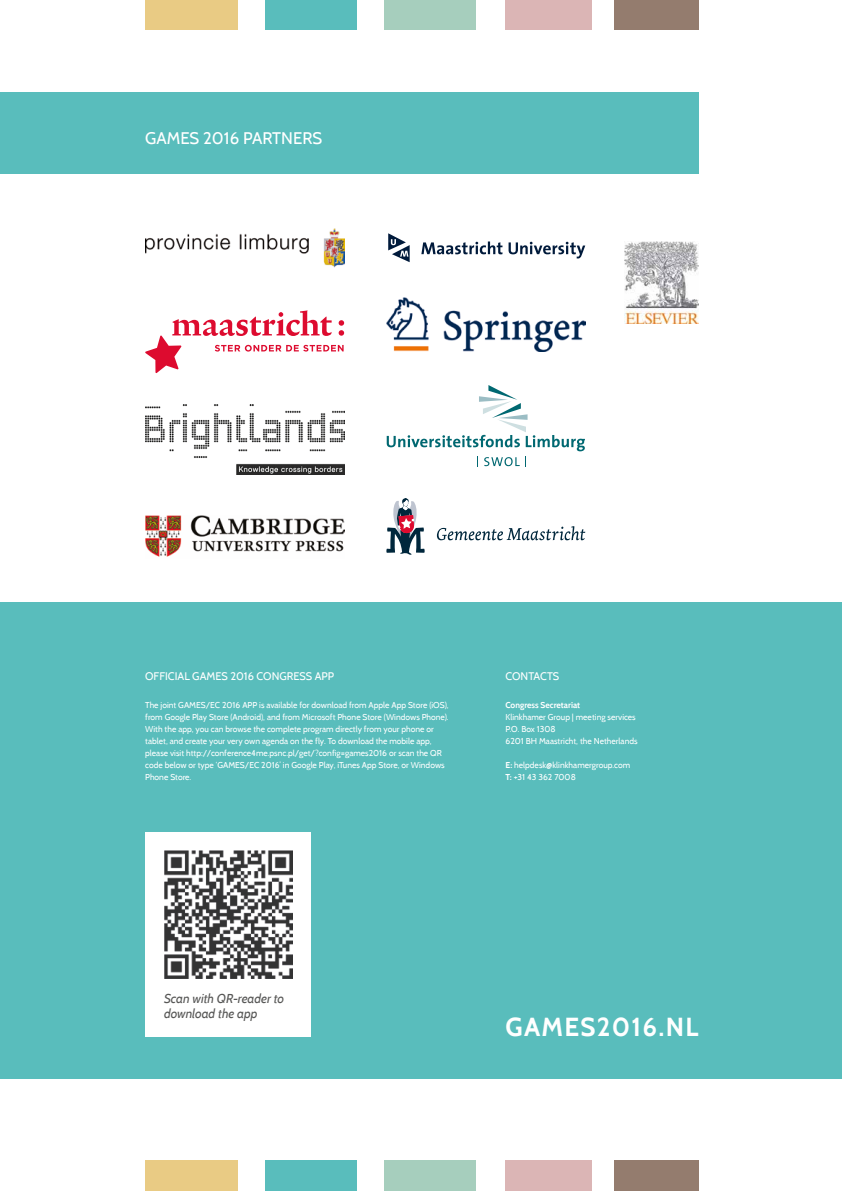
<style>
.page{position:relative;width:842px;height:1191px;background:#fff}
.page>*{position:absolute;margin:0;border:0;box-sizing:border-box;transform-origin:0 0}
.t1{font:700 26px "Cabin";letter-spacing:.05em;color:#fff}
.t2{font:16.8px "Cabin";color:#fff}
.t3{font:italic 12.9px/15.4px "Cabin";letter-spacing:-.005em;color:#575756}
.t4{font:11px "Cabin";color:#fff}
.t5{font:8.5px/12px "Cabin";color:#fff}
.t6{font:700 8.5px "Cabin";color:#fff}
.s1{font-weight:700}
</style>
<div class="page">
<div style="left:0;top:602px;width:842px;height:477px;background:#59bdbc"></div>
<div style="left:145px;top:832px;width:166px;height:204px;background:#fff"></div>
<div style="left:0;top:92px;width:699px;height:82px;background:#59bdbc"></div>
<img style="left:145px;top:516px;width:199px;height:41px">
<img style="left:386px;top:298px;width:199px;height:53px">
<svg style="left:387px;top:385px;width:198px;height:82px"></svg>
<img style="left:145px;top:404px;width:199px;height:70px">
<svg style="left:145px;top:310px;width:199px;height:63px"></svg>
<img style="left:145px;top:228px;width:199px;height:39px">
<svg style="left:386px;top:498px;width:39px;height:57px"></svg>
<svg style="left:437px;top:526px;width:148px;height:14px"></svg>
<svg style="left:421px;top:241px;width:81px;height:13px"></svg>
<svg style="left:509px;top:242px;width:76px;height:16px"></svg>
<svg style="left:388px;top:233px;width:22px;height:29px"></svg>
<img style="left:625px;top:241px;width:74px;height:82px">
<div style="left:145px;top:1160px;width:92px;height:31px;background:#e9cb84"></div>
<div style="left:265px;top:1160px;width:92px;height:31px;background:#59bdbc"></div>
<div style="left:384px;top:1160px;width:92px;height:31px;background:#a6cebd"></div>
<div style="left:505px;top:1160px;width:87px;height:31px;background:#dbb5b5"></div>
<div style="left:614px;top:1160px;width:85px;height:31px;background:#947c6e"></div>
<div style="left:145px;top:0;width:92px;height:29px;background:#e9cb84"></div>
<div style="left:265px;top:0;width:92px;height:29px;background:#59bdbc"></div>
<div style="left:384px;top:0;width:92px;height:29px;background:#a6cebd"></div>
<div style="left:505px;top:0;width:87px;height:29px;background:#dbb5b5"></div>
<div style="left:614px;top:0;width:85px;height:29px;background:#947c6e"></div>
<img style="left:164px;top:851px;width:128px;height:128px">
<h2 class="t2" style="left:145px;top:128px;width:179px">GAMES 2016 PARTNERS</h2>
<p class="t4" style="left:145px;top:669px;width:191px">OFFICIAL GAMES 2016 CONGRESS APP</p>
<p class="t5" style="left:145px;top:699px;width:305px">The joint GAMES/EC 2016 APP is available for download from Apple App Store (iOS), from Google Play Store (Android), and from Microsoft Phone Store (Windows Phone).<br>With the app, you can browse the complete program directly from your phone or tablet, and create your very own agenda on the fly. To download the mobile app, please visit http://conference4me.psnc.pl/get/?config=games2016 or scan the QR code below or type ‘GAMES/EC 2016’ in Google Play, iTunes App Store, or Windows Phone Store.</p>
<p class="t4" style="left:505px;top:669px;width:55px">CONTACTS</p>
<p class="t6" style="left:505px;top:700px;width:76px">Congress Secretariat</p>
<p class="t5" style="left:505px;top:711px;width:134px">Klinkhamer Group | meeting services<br>P.O. Box 1308<br>6201 BH Maastricht, the Netherlands</p>
<p class="t5" style="left:505px;top:759px;width:126px"><span class="s1">E:</span> helpdesk@klinkhamergroup.com<br><span class="s1">T:</span> +31 43 362 7008</p>
<h3 class="t3" style="left:164px;top:990px;width:122px">Scan with QR-reader to download the app</h3>
<h1 class="t1" style="left:505px;top:1010px;width:194px">GAMES2016.NL</h1>
</div>
